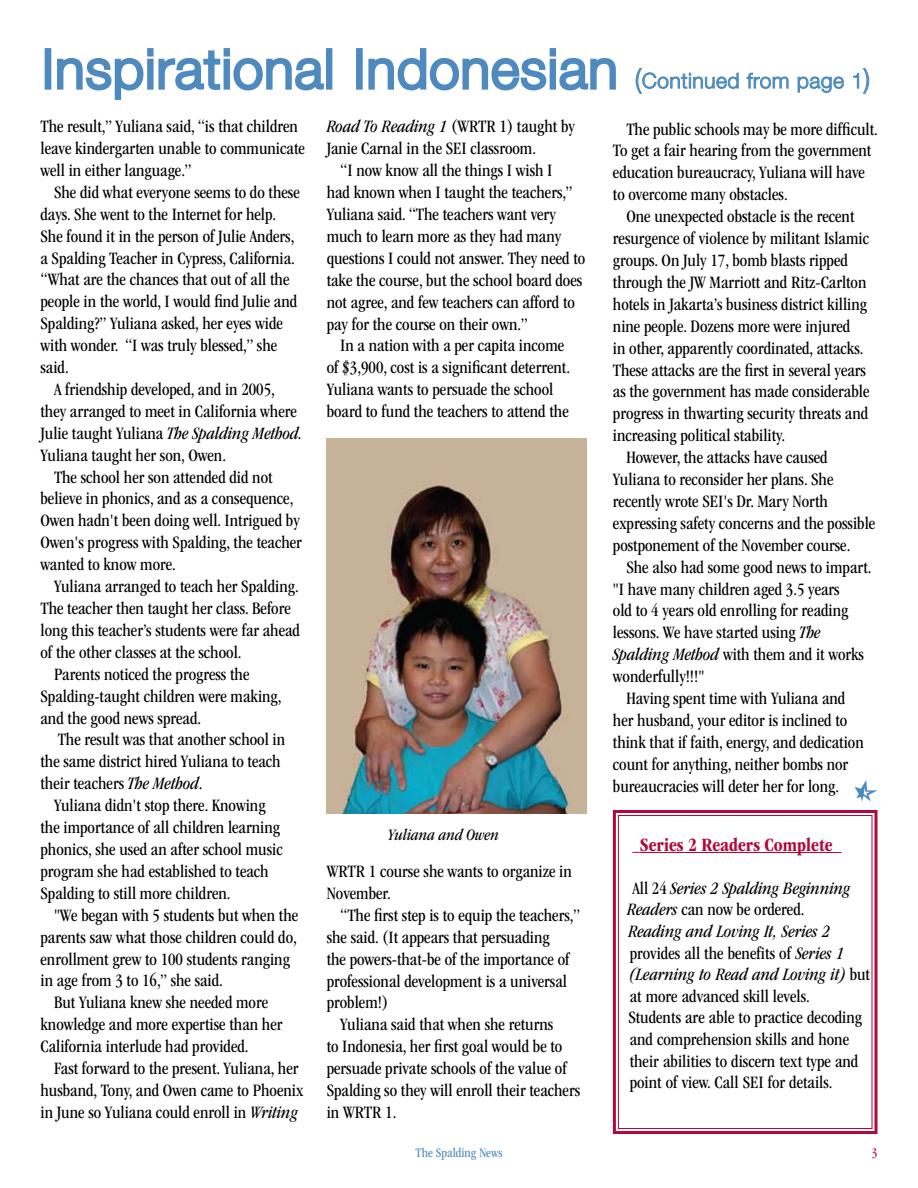
<style>
.page{position:relative;width:918px;height:1188px;background:#fff}
.page>*{position:absolute;margin:0;border:0;box-sizing:border-box;transform-origin:0 0}
.t1{font:300 54px "Helvetica Neue LT Std";letter-spacing:.025em;color:#4e8abe}
.t2{font:700 condensed 19.5px "ITC Garamond Std";color:#b30838}
.t3{font:condensed 18px/21.9px "ITC Garamond Std";color:#000}
.t4{font:italic condensed 16.5px "ITC Garamond Std";color:#000}
.t5{font:condensed 13.5px "ITC Garamond Std";color:#4e8abe}
.t6{font:condensed 13.5px "ITC Garamond Std";color:#b30838}
.s1{font-size:27px}
.s2{font-size:21px}
.s3{font-style:italic}
</style>
<div class="page">
<div style="left:45px;top:48px;width:6px;height:42px;border:3px solid #4e8abe"></div>
<svg style="left:57px;top:58px;width:87px;height:42px"></svg>
<div style="left:147px;top:59px;width:7px;height:31px;border:3px solid #4e8abe"></div>
<div style="left:147px;top:48px;width:7px;height:9px;border:3px solid #4e8abe"></div>
<svg style="left:158px;top:50px;width:63px;height:41px"></svg>
<div style="left:224px;top:59px;width:6px;height:31px;border:3px solid #4e8abe"></div>
<div style="left:224px;top:48px;width:6px;height:9px;border:3px solid #4e8abe"></div>
<svg style="left:233px;top:58px;width:91px;height:33px"></svg>
<div style="left:326px;top:48px;width:6px;height:42px;border:3px solid #4e8abe"></div>
<div style="left:356px;top:48px;width:7px;height:42px;border:3px solid #4e8abe"></div>
<svg style="left:368px;top:48px;width:179px;height:43px"></svg>
<div style="left:550px;top:59px;width:6px;height:31px;border:3px solid #4e8abe"></div>
<div style="left:550px;top:48px;width:6px;height:9px;border:3px solid #4e8abe"></div>
<svg style="left:559px;top:58px;width:57px;height:33px"></svg>
<svg style="left:635px;top:68px;width:104px;height:26px"></svg>
<svg style="left:746px;top:72px;width:43px;height:17px"></svg>
<svg style="left:797px;top:76px;width:47px;height:17px"></svg>
<svg style="left:853px;top:68px;width:17px;height:26px"></svg>
<svg style="left:855px;top:780px;width:23px;height:22px"></svg>
<img style="left:327px;top:438px;width:260px;height:375px">
<svg style="left:612px;top:810px;width:266px;height:324px"></svg>
<div style="left:618px;top:815px;width:255px;height:314px;border:1px solid #b30838"></div>
<h1 class="t1" style="left:42px;top:36px;width:830px">Inspirational Indonesian <span class="s1">(</span><span class="s2">Continued from page 1</span><span class="s1">)</span></h1>
<p class="t3" style="left:40px;top:116px;width:266px">The result,” Yuliana said, “is that children leave kindergarten unable to communicate well in either language.”</p>
<p class="t3" style="left:40px;top:181px;width:261px;text-indent:14px">She did what everyone seems to do these days. She went to the Internet for help.<br>She found it in the person of Julie Anders, a Spalding Teacher in Cypress, California. “What are the chances that out of all the people in the world, I would find Julie and Spalding?” Yuliana asked, her eyes wide with wonder. “I was truly blessed,” she said.</p>
<p class="t3" style="left:54px;top:378px;width:222px">A friendship developed, and in 2005,</p>
<p class="t3" style="left:40px;top:400px;width:258px">they arranged to meet in California where</p>
<p class="t3" style="left:40px;top:422px;width:264px">Julie taught Yuliana <span class="s3">The Spalding Method.</span></p>
<p class="t3" style="left:40px;top:444px;width:187px">Yuliana taught her son, Owen.</p>
<p class="t3" style="left:54px;top:466px;width:220px">The school her son attended did not</p>
<p class="t3" style="left:40px;top:488px;width:254px">believe in phonics, and as a consequence,</p>
<p class="t3" style="left:40px;top:510px;width:261px">Owen hadn't been doing well. Intrigued by</p>
<p class="t3" style="left:40px;top:532px;width:263px">Owen's progress with Spalding, the teacher</p>
<p class="t3" style="left:40px;top:554px;width:137px">wanted to know more.</p>
<p class="t3" style="left:54px;top:576px;width:246px">Yuliana arranged to teach her Spalding.</p>
<p class="t3" style="left:40px;top:597px;width:252px">The teacher then taught her class. Before</p>
<p class="t3" style="left:40px;top:619px;width:261px">long this teacher’s students were far ahead</p>
<p class="t3" style="left:40px;top:641px;width:203px">of the other classes at the school.</p>
<p class="t3" style="left:54px;top:663px;width:197px">Parents noticed the progress the</p>
<p class="t3" style="left:40px;top:685px;width:243px">Spalding-taught children were making,</p>
<p class="t3" style="left:40px;top:707px;width:162px">and the good news spread.</p>
<p class="t3" style="left:58px;top:729px;width:229px">The result was that another school in</p>
<p class="t3" style="left:40px;top:751px;width:242px">the same district hired Yuliana to teach</p>
<p class="t3" style="left:40px;top:773px;width:164px">their teachers <span class="s3">The Method</span>.</p>
<p class="t3" style="left:54px;top:795px;width:213px">Yuliana didn't stop there. Knowing</p>
<p class="t3" style="left:40px;top:817px;width:241px">the importance of all children learning</p>
<p class="t3" style="left:40px;top:838px;width:244px">phonics, she used an after school music</p>
<p class="t3" style="left:40px;top:860px;width:230px">program she had established to teach</p>
<p class="t3" style="left:40px;top:882px;width:192px">Spalding to still more children.</p>
<p class="t3" style="left:54px;top:904px;width:246px">"We began with 5 students but when the</p>
<p class="t3" style="left:40px;top:926px;width:258px">parents saw what those children could do,</p>
<p class="t3" style="left:40px;top:948px;width:251px">enrollment grew to 100 students ranging</p>
<p class="t3" style="left:40px;top:970px;width:184px">in age from 3 to 16,” she said.</p>
<p class="t3" style="left:54px;top:992px;width:216px">But Yuliana knew she needed more</p>
<p class="t3" style="left:40px;top:1014px;width:244px">knowledge and more expertise than her</p>
<p class="t3" style="left:40px;top:1036px;width:210px">California interlude had provided.</p>
<p class="t3" style="left:54px;top:1057px;width:246px">Fast forward to the present. Yuliana, her</p>
<p class="t3" style="left:40px;top:1079px;width:264px">husband, Tony, and Owen came to Phoenix</p>
<p class="t3" style="left:40px;top:1101px;width:259px">in June so Yuliana could enroll in <span class="s3">Writing</span></p>
<p class="t3" style="left:327px;top:116px;width:250px"><span class="s3">Road To Reading 1</span> (WRTR 1) taught by<br>Janie Carnal in the SEI classroom.</p>
<p class="t3" style="left:327px;top:160px;width:260px;text-indent:14px">“I now know all the things I wish I<br>had known when I taught the teachers,” Yuliana said. “The teachers want very much to learn more as they had many questions I could not answer. They need to take the course, but the school board does not agree, and few teachers can afford to pay for the course on their own.”</p>
<p class="t3" style="left:327px;top:335px;width:245px;text-indent:14px">In a nation with a per capita income of $3,900, cost is a significant deterrent.<br>Yuliana wants to persuade the school board to fund the teachers to attend the</p>
<p class="t3" style="left:613px;top:118px;width:266px;text-indent:14px">The public schools may be more difficult.<br>To get a fair hearing from the government education bureaucracy, Yuliana will have to overcome many obstacles.</p>
<p class="t3" style="left:626px;top:206px;width:230px">One unexpected obstacle is the recent</p>
<p class="t3" style="left:613px;top:228px;width:258px">resurgence of violence by militant Islamic</p>
<p class="t3" style="left:613px;top:249px;width:237px">groups. On July 17, bomb blasts ripped</p>
<p class="t3" style="left:613px;top:271px;width:255px">through the JW Marriott and Ritz-Carlton</p>
<p class="t3" style="left:613px;top:293px;width:256px">hotels in Jakarta’s business district killing</p>
<p class="t3" style="left:613px;top:315px;width:239px">nine people. Dozens more were injured</p>
<p class="t3" style="left:613px;top:337px;width:252px">in other, apparently coordinated, attacks.</p>
<p class="t3" style="left:613px;top:359px;width:255px">These attacks are the first in several years</p>
<p class="t3" style="left:613px;top:381px;width:258px">as the government has made considerable</p>
<p class="t3" style="left:613px;top:403px;width:257px">progress in thwarting security threats and</p>
<p class="t3" style="left:613px;top:425px;width:174px">increasing political stability.</p>
<p class="t3" style="left:626px;top:447px;width:203px">However, the attacks have caused</p>
<p class="t3" style="left:613px;top:469px;width:222px">Yuliana to reconsider her plans. She</p>
<p class="t3" style="left:613px;top:490px;width:217px">recently wrote SEI's Dr. Mary North</p>
<p class="t3" style="left:613px;top:512px;width:264px">expressing safety concerns and the possible</p>
<p class="t3" style="left:613px;top:534px;width:239px">postponement of the November course.</p>
<p class="t3" style="left:626px;top:556px;width:247px">She also had some good news to impart.</p>
<p class="t3" style="left:613px;top:578px;width:228px">"I have many children aged 3.5 years</p>
<p class="t3" style="left:613px;top:600px;width:237px">old to 4 years old enrolling for reading</p>
<p class="t3" style="left:613px;top:622px;width:209px">lessons. We have started using <span class="s3">The</span></p>
<p class="t3" style="left:613px;top:644px;width:253px"><span class="s3">Spalding Method</span> with them and it works</p>
<p class="t3" style="left:613px;top:666px;width:93px">wonderfully!!!"</p>
<p class="t3" style="left:626px;top:688px;width:220px">Having spent time with Yuliana and</p>
<p class="t3" style="left:613px;top:709px;width:236px">her husband, your editor is inclined to</p>
<p class="t3" style="left:613px;top:731px;width:252px">think that if faith, energy, and dedication</p>
<p class="t3" style="left:613px;top:753px;width:237px">count for anything, neither bombs nor</p>
<p class="t3" style="left:613px;top:775px;width:228px">bureaucracies will deter her for long.</p>
<p class="t4" style="left:388px;top:826px;width:113px">Yuliana and Owen</p>
<p class="t2" style="left:640px;top:833px;width:194px">Series 2 Readers Complete</p>
<p class="t3" style="left:627px;top:877px;width:244px">All 24 <span class="s3">Series 2 Spalding Beginning Readers</span> can now be ordered.<br><span class="s3">Reading and Loving It, Series 2 </span>provides all the benefits of <span class="s3">Series 1 (Learning to Read and Loving it)</span> but at more advanced skill levels.<br>Students are able to practice decoding and comprehension skills and hone their abilities to discern text type and point of view. Call SEI for details.</p>
<p class="t3" style="left:327px;top:860px;width:247px">WRTR 1 course she wants to organize in<br>November.</p>
<p class="t3" style="left:340px;top:904px;width:242px">“The first step is to equip the teachers,”</p>
<p class="t3" style="left:327px;top:926px;width:225px">she said. (It appears that persuading</p>
<p class="t3" style="left:327px;top:948px;width:244px">the powers-that-be of the importance of</p>
<p class="t3" style="left:327px;top:970px;width:242px">professional development is a universal</p>
<p class="t3" style="left:327px;top:992px;width:63px">problem!)</p>
<p class="t3" style="left:340px;top:1014px;width:215px">Yuliana said that when she returns</p>
<p class="t3" style="left:327px;top:1036px;width:237px">to Indonesia, her first goal would be to</p>
<p class="t3" style="left:327px;top:1058px;width:242px">persuade private schools of the value of</p>
<p class="t3" style="left:327px;top:1080px;width:255px">Spalding so they will enroll their teachers</p>
<p class="t3" style="left:327px;top:1101px;width:71px">in WRTR 1.</p>
<p class="t5" style="left:416px;top:1145px;width:88px">The Spalding News</p>
<p class="t6" style="left:872px;top:1145px;width:7px">3</p>
</div>
